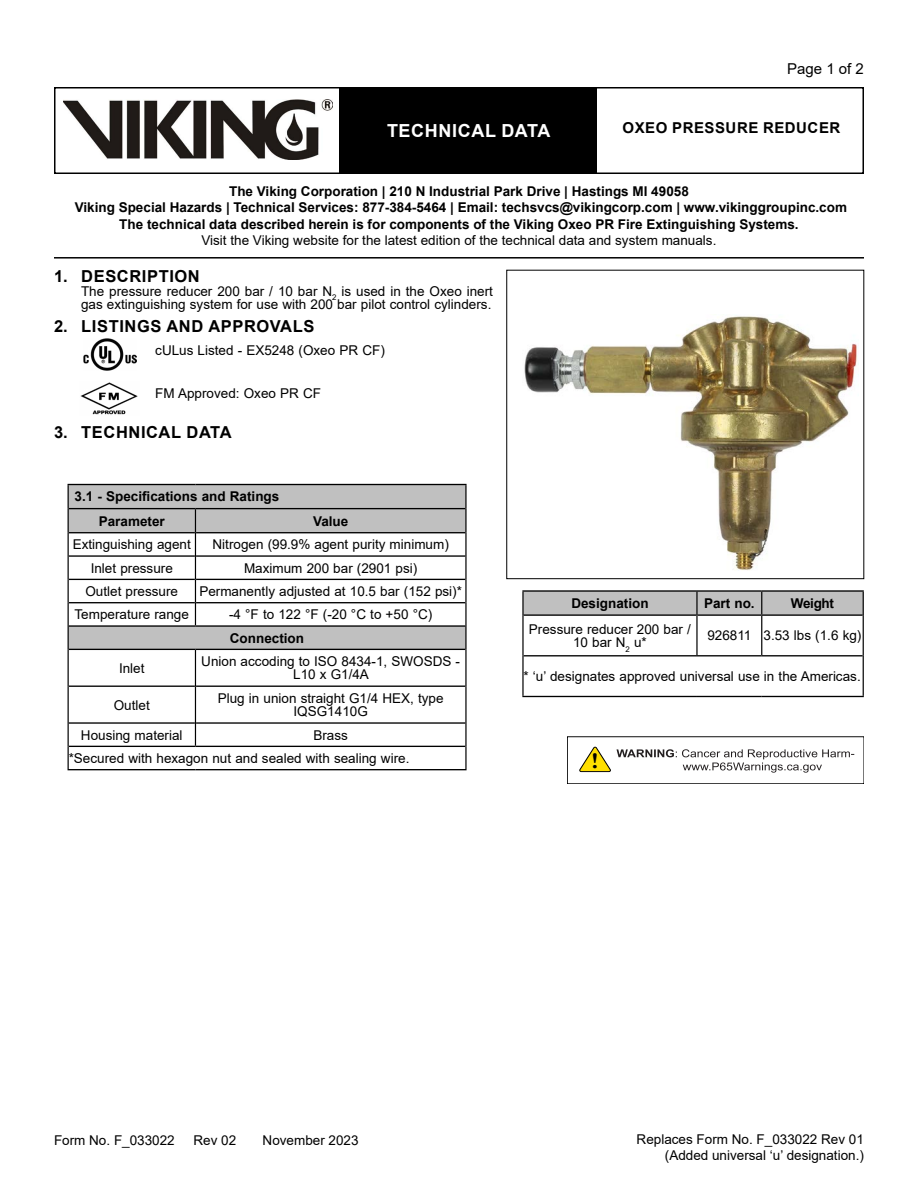
<style>
.page{position:relative;width:918px;height:1188px;background:#fff}
.page>*{position:absolute;margin:0;border:0;box-sizing:border-box;transform-origin:0 0}
.t1{font:700 18px "Arial";letter-spacing:.035em;color:#fff}
.t2{font:700 16.5px "Arial";letter-spacing:.035em;color:#000}
.t3{font:700 15px "Arial";letter-spacing:.035em;color:#000}
.t4{font:15px "Arial";color:#000}
.t5{font:13.5px/13.5px "Arial";color:#000;text-align:center}
.t6{font:700 13.5px/16.2px "Arial";color:#000;text-align:center}
</style>
<div class="page">
<div style="left:54px;top:87px;width:810px;height:87px;border:2px solid #000"></div>
<div style="left:340px;top:88px;width:257px;height:85px;background:#000"></div>
<img style="left:63px;top:99px;width:269px;height:60px">
<hr style="left:54px;top:257px;width:810px;height:2px;background:#000">
<img style="left:80px;top:382px;width:58px;height:33px">
<svg style="left:617px;top:749px;width:237px;height:24px"></svg>
<hr style="left:522px;top:590px;width:175px;height:2px;background:#000">
<hr style="left:697px;top:590px;width:65px;height:2px;background:#000">
<hr style="left:762px;top:590px;width:102px;height:2px;background:#000">
<hr style="left:524px;top:614px;width:172px;height:2px;background:#000">
<hr style="left:698px;top:614px;width:64px;height:2px;background:#000">
<hr style="left:762px;top:614px;width:101px;height:2px;background:#000">
<hr style="left:524px;top:655px;width:173px;height:1px;background:#000">
<hr style="left:697px;top:655px;width:65px;height:1px;background:#000">
<hr style="left:762px;top:655px;width:101px;height:1px;background:#000">
<hr style="left:522px;top:696px;width:175px;height:1px;background:#000">
<hr style="left:697px;top:696px;width:65px;height:1px;background:#000">
<hr style="left:762px;top:696px;width:102px;height:1px;background:#000">
<svg style="left:523px;top:591px;width:341px;height:24px;background:#b4b4b4"></svg>
<hr style="left:761px;top:616px;width:1px;height:39px;background:#000">
<hr style="left:863px;top:615px;width:1px;height:41px;background:#000">
<hr style="left:863px;top:656px;width:1px;height:40px;background:#000">
<hr style="left:522px;top:592px;width:2px;height:23px;background:#000">
<hr style="left:696px;top:592px;width:2px;height:23px;background:#000">
<hr style="left:522px;top:615px;width:2px;height:41px;background:#000">
<hr style="left:696px;top:615px;width:2px;height:40px;background:#000">
<hr style="left:522px;top:656px;width:2px;height:40px;background:#000">
<img style="left:84px;top:339px;width:52px;height:32px">
<img style="left:524px;top:316px;width:333px;height:255px">
<svg style="left:69px;top:485px;width:396px;height:164px"></svg>
<hr style="left:68px;top:484px;width:127px;height:1px;background:#000">
<hr style="left:195px;top:484px;width:272px;height:1px;background:#000">
<hr style="left:69px;top:508px;width:126px;height:1px;background:#000">
<hr style="left:195px;top:508px;width:270px;height:1px;background:#000">
<hr style="left:69px;top:532px;width:126px;height:1px;background:#000">
<hr style="left:196px;top:532px;width:269px;height:1px;background:#000">
<hr style="left:69px;top:555px;width:126px;height:2px;background:#000">
<hr style="left:196px;top:555px;width:269px;height:2px;background:#000">
<hr style="left:69px;top:579px;width:126px;height:1px;background:#000">
<hr style="left:196px;top:579px;width:269px;height:1px;background:#000">
<hr style="left:69px;top:602px;width:126px;height:1px;background:#000">
<hr style="left:196px;top:602px;width:269px;height:1px;background:#000">
<hr style="left:69px;top:625px;width:126px;height:2px;background:#000">
<hr style="left:195px;top:625px;width:270px;height:2px;background:#000">
<hr style="left:69px;top:649px;width:126px;height:1px;background:#000">
<hr style="left:195px;top:649px;width:270px;height:1px;background:#000">
<hr style="left:69px;top:686px;width:126px;height:1px;background:#000">
<hr style="left:196px;top:686px;width:269px;height:1px;background:#000">
<hr style="left:69px;top:722px;width:126px;height:2px;background:#000">
<hr style="left:196px;top:722px;width:269px;height:2px;background:#000">
<hr style="left:69px;top:746px;width:126px;height:1px;background:#000">
<hr style="left:195px;top:746px;width:270px;height:1px;background:#000">
<hr style="left:68px;top:769px;width:127px;height:1px;background:#000">
<hr style="left:195px;top:769px;width:272px;height:1px;background:#000">
<hr style="left:465px;top:485px;width:2px;height:24px;background:#000">
<hr style="left:465px;top:509px;width:2px;height:24px;background:#000">
<hr style="left:465px;top:533px;width:2px;height:23px;background:#000">
<hr style="left:465px;top:556px;width:2px;height:23px;background:#000">
<hr style="left:465px;top:579px;width:2px;height:24px;background:#000">
<hr style="left:465px;top:603px;width:2px;height:23px;background:#000">
<hr style="left:465px;top:626px;width:2px;height:23px;background:#000">
<hr style="left:465px;top:649px;width:2px;height:37px;background:#000">
<hr style="left:465px;top:686px;width:2px;height:37px;background:#000">
<hr style="left:465px;top:723px;width:2px;height:23px;background:#000">
<hr style="left:465px;top:746px;width:2px;height:23px;background:#000">
<svg style="left:195px;top:509px;width:1px;height:116px"></svg>
<svg style="left:68px;top:485px;width:1px;height:164px"></svg>
<hr style="left:68px;top:649px;width:1px;height:37px;background:#000">
<hr style="left:195px;top:650px;width:1px;height:36px;background:#000">
<hr style="left:68px;top:686px;width:1px;height:37px;background:#000">
<hr style="left:195px;top:686px;width:1px;height:37px;background:#000">
<svg style="left:195px;top:723px;width:1px;height:23px"></svg>
<svg style="left:68px;top:723px;width:1px;height:46px"></svg>
<svg style="left:579px;top:746px;width:32px;height:27px"></svg>
<p class="t4" style="left:787px;top:59px;width:78px">Page 1 of 2</p>
<h1 class="t1" style="left:387px;top:118px;width:165px">TECHNICAL DATA</h1>
<p class="t3" style="left:623px;top:117px;width:219px">OXEO PRESSURE REDUCER</p>
<p class="t6" style="left:75px;top:184px;width:774px">The Viking Corporation | 210 N Industrial Park Drive | Hastings MI 49058<br>Viking Special Hazards | Technical Services: 877-384-5464 | Email: techsvcs@vikingcorp.com | www.vikinggroupinc.com<br>The technical data described herein is for components of the Viking Oxeo PR Fire Extinguishing Systems.</p>
<p class="t5" style="left:201px;top:233px;width:517px">Visit the Viking website for the latest edition of the technical data and system manuals.</p>
<p class="t2" style="left:54px;top:265px;width:147px">1. DESCRIPTION</p>
<p class="t5" style="left:81px;top:284px;width:414px;text-align:left">The pressure reducer 200 bar / 10 bar N<sub>2</sub> is used in the Oxeo inert gas extinguishing system for use with 200 bar pilot control cylinders.</p>
<p class="t2" style="left:54px;top:315px;width:262px">2. LISTINGS AND APPROVALS</p>
<p class="t5" style="left:155px;top:344px;width:231px">cULus Listed - EX5248 (Oxeo PR CF)</p>
<p class="t5" style="left:155px;top:387px;width:167px">FM Approved: Oxeo PR CF</p>
<p class="t2" style="left:54px;top:421px;width:179px">3. TECHNICAL DATA</p>
<p class="t6" style="left:99px;top:485px;width:182px;line-height:24.2px;text-align:left;text-indent:-24px">3.1 - Specifications and Ratings<br>Parameter</p>
<p class="t6" style="left:313px;top:513px;width:37px">Value</p>
<p class="t5" style="left:73px;top:538px;width:120px">Extinguishing agent</p>
<p class="t5" style="left:213px;top:538px;width:238px">Nitrogen (99.9% agent purity minimum)</p>
<p class="t5" style="left:91px;top:561px;width:84px">Inlet pressure</p>
<p class="t5" style="left:244px;top:561px;width:175px">Maximum 200 bar (2901 psi)</p>
<p class="t5" style="left:85px;top:584px;width:94px">Outlet pressure</p>
<p class="t5" style="left:199px;top:584px;width:264px">Permanently adjusted at 10.5 bar (152 psi)*</p>
<p class="t5" style="left:75px;top:608px;width:116px">Temperature range</p>
<p class="t5" style="left:229px;top:608px;width:205px">-4 °F to 122 °F (-20 °C to +50 °C)</p>
<p class="t6" style="left:230px;top:630px;width:76px">Connection</p>
<p class="t5" style="left:119px;top:661px;width:27px">Inlet</p>
<p class="t5" style="left:201px;top:654px;width:260px">Union accoding to ISO 8434-1, SWOSDS -<br>L10 x G1/4A</p>
<p class="t5" style="left:114px;top:698px;width:38px">Outlet</p>
<p class="t5" style="left:218px;top:691px;width:227px">Plug in union straight G1/4 HEX, type<br>IQSG1410G</p>
<p class="t5" style="left:81px;top:728px;width:103px">Housing material</p>
<p class="t5" style="left:69px;top:723px;width:342px;line-height:23.4px;text-align:left;text-indent:245px">Brass<br>*Secured with hexagon nut and sealed with sealing wire.</p>
<p class="t6" style="left:571px;top:595px;width:79px">Designation</p>
<p class="t6" style="left:704px;top:595px;width:52px">Part no.</p>
<p class="t6" style="left:791px;top:595px;width:45px">Weight</p>
<p class="t5" style="left:529px;top:622px;width:164px">Pressure reducer 200 bar /<br>10 bar N<sub>2</sub> u*</p>
<p class="t5" style="left:707px;top:629px;width:156px">926811 3.53 lbs (1.6 kg)</p>
<p class="t5" style="left:524px;top:669px;width:339px">* ‘u’ designates approved universal use in the Americas.</p>
<p class="t5" style="left:54px;top:1133px;width:122px">Form No. F_033022</p>
<p class="t5" style="left:194px;top:1133px;width:44px">Rev 02</p>
<p class="t5" style="left:263px;top:1133px;width:98px">November 2023</p>
<p class="t5" style="left:637px;top:1131px;width:229px;line-height:16.2px;text-align:right">Replaces Form No. F_033022 Rev 01 (Added universal ‘u’ designation.)</p>
</div>
